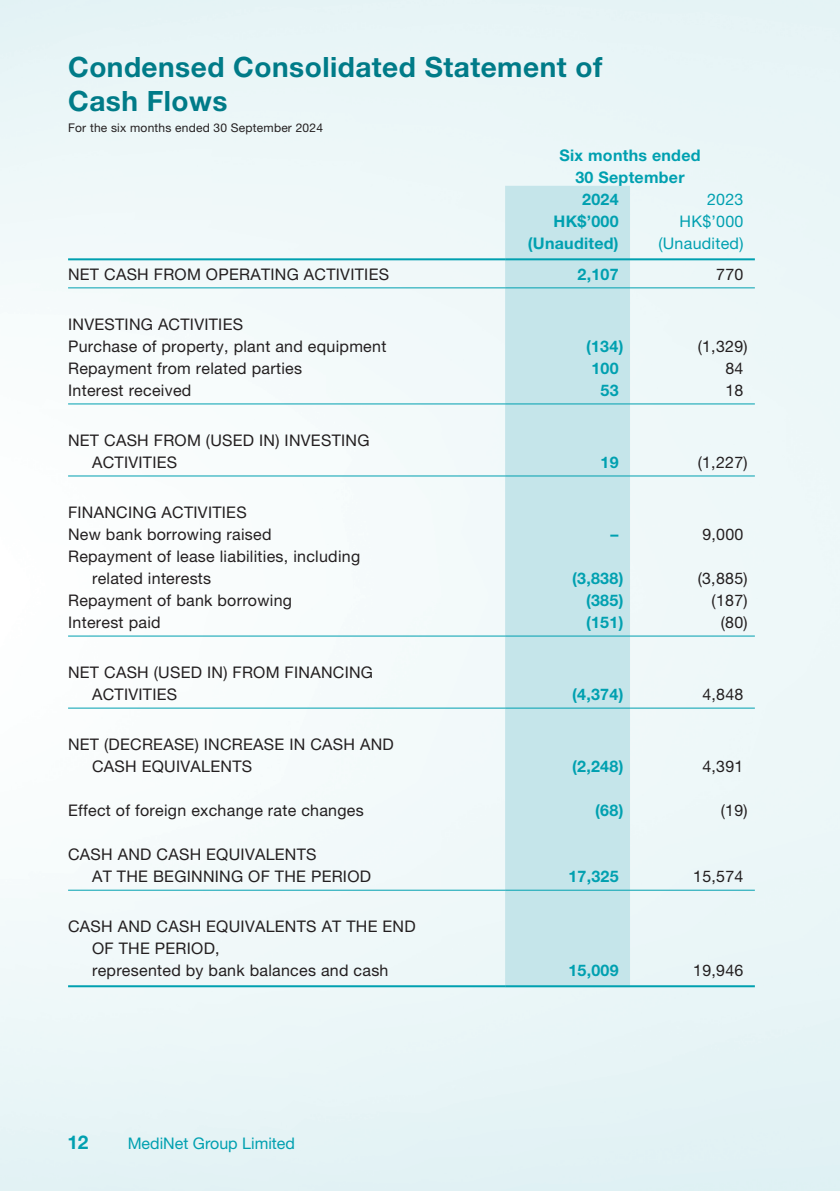
<style>
.page{position:relative;width:840px;height:1191px;background:#fff}
.page>*{position:absolute;margin:0;border:0;box-sizing:border-box;transform-origin:0 0}
.t1{font:700 28px "Helvetica Neue LT Std";letter-spacing:.015em;color:#007b88}
.t2{font:700 19px "Helvetica Neue LT Std";color:#00a0b0}
._50_Table_txt{font:16px/22px "Helvetica Neue LT Std";letter-spacing:.015em;color:#231f20}
._50_Table_txt-2{font:700 16px "Helvetica Neue LT Std";letter-spacing:.015em;color:#00a0b0}
._50_Table_txt-3{font:16px "Helvetica Neue LT Std";color:#00a0b0}
.t3{font:12px "Helvetica Neue LT Std";letter-spacing:.015em;color:#231f20}
</style>
<div class="page">
<img style="left:0;top:0;width:839px;height:1191px">
<div style="left:505px;top:186px;width:124px;height:799px;background:#c5e5ea"></div>
<hr style="left:68px;top:258px;width:352px;height:2px;background:#00a0b0">
<hr style="left:420px;top:258px;width:85px;height:2px;background:#00a0b0">
<hr style="left:505px;top:258px;width:124px;height:2px;background:#00a0b0">
<hr style="left:629px;top:258px;width:125px;height:2px;background:#00a0b0">
<hr style="left:68px;top:287px;width:352px;height:1px;background:#00a0b0">
<hr style="left:420px;top:287px;width:85px;height:1px;background:#00a0b0">
<hr style="left:505px;top:287px;width:124px;height:1px;background:#00a0b0">
<hr style="left:629px;top:287px;width:125px;height:1px;background:#00a0b0">
<hr style="left:68px;top:403px;width:352px;height:1px;background:#00a0b0">
<hr style="left:420px;top:403px;width:85px;height:1px;background:#00a0b0">
<hr style="left:505px;top:403px;width:124px;height:1px;background:#00a0b0">
<hr style="left:629px;top:403px;width:125px;height:1px;background:#00a0b0">
<hr style="left:68px;top:475px;width:352px;height:1px;background:#00a0b0">
<hr style="left:420px;top:475px;width:85px;height:1px;background:#00a0b0">
<hr style="left:505px;top:475px;width:124px;height:1px;background:#00a0b0">
<hr style="left:629px;top:475px;width:125px;height:1px;background:#00a0b0">
<hr style="left:68px;top:635px;width:352px;height:1px;background:#00a0b0">
<hr style="left:420px;top:635px;width:85px;height:1px;background:#00a0b0">
<hr style="left:505px;top:635px;width:124px;height:1px;background:#00a0b0">
<hr style="left:629px;top:635px;width:125px;height:1px;background:#00a0b0">
<hr style="left:68px;top:707px;width:352px;height:1px;background:#00a0b0">
<hr style="left:420px;top:707px;width:85px;height:1px;background:#00a0b0">
<hr style="left:505px;top:707px;width:124px;height:1px;background:#00a0b0">
<hr style="left:629px;top:707px;width:125px;height:1px;background:#00a0b0">
<hr style="left:68px;top:889px;width:352px;height:1px;background:#00a0b0">
<hr style="left:420px;top:889px;width:85px;height:1px;background:#00a0b0">
<hr style="left:505px;top:889px;width:124px;height:1px;background:#00a0b0">
<hr style="left:629px;top:889px;width:125px;height:1px;background:#00a0b0">
<hr style="left:68px;top:985px;width:352px;height:2px;background:#00a0b0">
<hr style="left:420px;top:985px;width:85px;height:2px;background:#00a0b0">
<hr style="left:505px;top:985px;width:124px;height:2px;background:#00a0b0">
<hr style="left:629px;top:985px;width:125px;height:2px;background:#00a0b0">
<p class="t1" style="left:68px;top:50px;width:535px">Condensed Consolidated Statement of</p>
<p class="t1" style="left:68px;top:84px;width:161px">Cash Flows</p>
<p class="t3" style="left:68px;top:120px;width:256px">For the six months ended 30 September 2024</p>
<p class="_50_Table_txt-2" style="left:559px;top:145px;width:142px">Six months ended</p>
<p class="_50_Table_txt-2" style="left:575px;top:167px;width:111px">30 September</p>
<p class="_50_Table_txt-2" style="left:582px;top:189px;width:38px">2024</p>
<p class="_50_Table_txt-3" style="left:706px;top:190px;width:38px">2023</p>
<p class="_50_Table_txt-2" style="left:553px;top:211px;width:67px">HK$’000</p>
<p class="_50_Table_txt-3" style="left:679px;top:212px;width:65px">HK$’000</p>
<p class="_50_Table_txt-2" style="left:527px;top:233px;width:92px">(Unaudited)</p>
<p class="_50_Table_txt-3" style="left:658px;top:234px;width:87px">(Unaudited)</p>
<p class="_50_Table_txt" style="left:68px;top:263px;width:322px">NET CASH FROM OPERATING ACTIVITIES</p>
<p class="_50_Table_txt-2" style="left:577px;top:264px;width:43px">2,107</p>
<p class="_50_Table_txt" style="left:715px;top:263px;width:29px">770</p>
<p class="_50_Table_txt" style="left:68px;top:313px;width:176px">INVESTING ACTIVITIES</p>
<p class="_50_Table_txt" style="left:68px;top:335px;width:319px">Purchase of property, plant and equipment</p>
<p class="_50_Table_txt-2" style="left:585px;top:336px;width:39px">(134)</p>
<p class="_50_Table_txt" style="left:697px;top:335px;width:51px">(1,329)</p>
<p class="_50_Table_txt" style="left:68px;top:357px;width:235px">Repayment from related parties</p>
<p class="_50_Table_txt-2" style="left:591px;top:358px;width:29px">100</p>
<p class="_50_Table_txt" style="left:725px;top:357px;width:20px">84</p>
<p class="_50_Table_txt" style="left:68px;top:379px;width:125px">Interest received</p>
<p class="_50_Table_txt-2" style="left:600px;top:380px;width:20px">53</p>
<p class="_50_Table_txt" style="left:725px;top:379px;width:20px">18</p>
<p class="_50_Table_txt" style="left:92px;top:429px;width:279px;text-indent:-24px">NET CASH FROM (USED IN) INVESTING<br>ACTIVITIES</p>
<p class="_50_Table_txt-2" style="left:600px;top:452px;width:20px">19</p>
<p class="_50_Table_txt" style="left:697px;top:451px;width:51px">(1,227)</p>
<p class="_50_Table_txt" style="left:68px;top:501px;width:180px">FINANCING ACTIVITIES</p>
<p class="_50_Table_txt" style="left:68px;top:523px;width:205px">New bank borrowing raised</p>
<p class="_50_Table_txt-2" style="left:610px;top:524px;width:9px">–</p>
<p class="_50_Table_txt" style="left:702px;top:523px;width:43px">9,000</p>
<p class="_50_Table_txt" style="left:92px;top:545px;width:269px;text-indent:-24px">Repayment of lease liabilities, including related interests</p>
<p class="_50_Table_txt-2" style="left:572px;top:568px;width:53px">(3,838)</p>
<p class="_50_Table_txt" style="left:697px;top:567px;width:51px">(3,885)</p>
<p class="_50_Table_txt" style="left:68px;top:589px;width:225px">Repayment of bank borrowing</p>
<p class="_50_Table_txt-2" style="left:585px;top:590px;width:39px">(385)</p>
<p class="_50_Table_txt" style="left:711px;top:589px;width:38px">(187)</p>
<p class="_50_Table_txt" style="left:68px;top:611px;width:94px">Interest paid</p>
<p class="_50_Table_txt-2" style="left:585px;top:612px;width:39px">(151)</p>
<p class="_50_Table_txt" style="left:720px;top:611px;width:28px">(80)</p>
<p class="_50_Table_txt" style="left:92px;top:661px;width:282px;text-indent:-24px">NET CASH (USED IN) FROM FINANCING<br>ACTIVITIES</p>
<p class="_50_Table_txt-2" style="left:572px;top:684px;width:53px">(4,374)</p>
<p class="_50_Table_txt" style="left:702px;top:683px;width:43px">4,848</p>
<p class="_50_Table_txt" style="left:92px;top:733px;width:303px;text-indent:-24px">NET (DECREASE) INCREASE IN CASH AND<br>CASH EQUIVALENTS</p>
<p class="_50_Table_txt-2" style="left:572px;top:756px;width:53px">(2,248)</p>
<p class="_50_Table_txt" style="left:702px;top:755px;width:43px">4,391</p>
<p class="_50_Table_txt" style="left:68px;top:799px;width:297px">Effect of foreign exchange rate changes</p>
<p class="_50_Table_txt-2" style="left:595px;top:800px;width:30px">(68)</p>
<p class="_50_Table_txt" style="left:720px;top:799px;width:28px">(19)</p>
<p class="_50_Table_txt" style="left:92px;top:843px;width:280px;text-indent:-24px">CASH AND CASH EQUIVALENTS<br>AT THE BEGINNING OF THE PERIOD</p>
<p class="_50_Table_txt-2" style="left:568px;top:866px;width:52px">17,325</p>
<p class="_50_Table_txt" style="left:692px;top:865px;width:52px">15,574</p>
<p class="_50_Table_txt" style="left:92px;top:915px;width:325px;text-indent:-24px">CASH AND CASH EQUIVALENTS AT THE END<br>OF THE PERIOD,</p>
<p class="_50_Table_txt" style="left:92px;top:959px;width:298px">represented by bank balances and cash</p>
<p class="_50_Table_txt-2" style="left:568px;top:960px;width:52px">15,009</p>
<p class="_50_Table_txt" style="left:692px;top:959px;width:52px">19,946</p>
<p class="t2" style="left:67px;top:1130px;width:22px">12</p>
<p class="_50_Table_txt-3" style="left:128px;top:1133px;width:169px">MediNet Group Limited</p>
</div>
